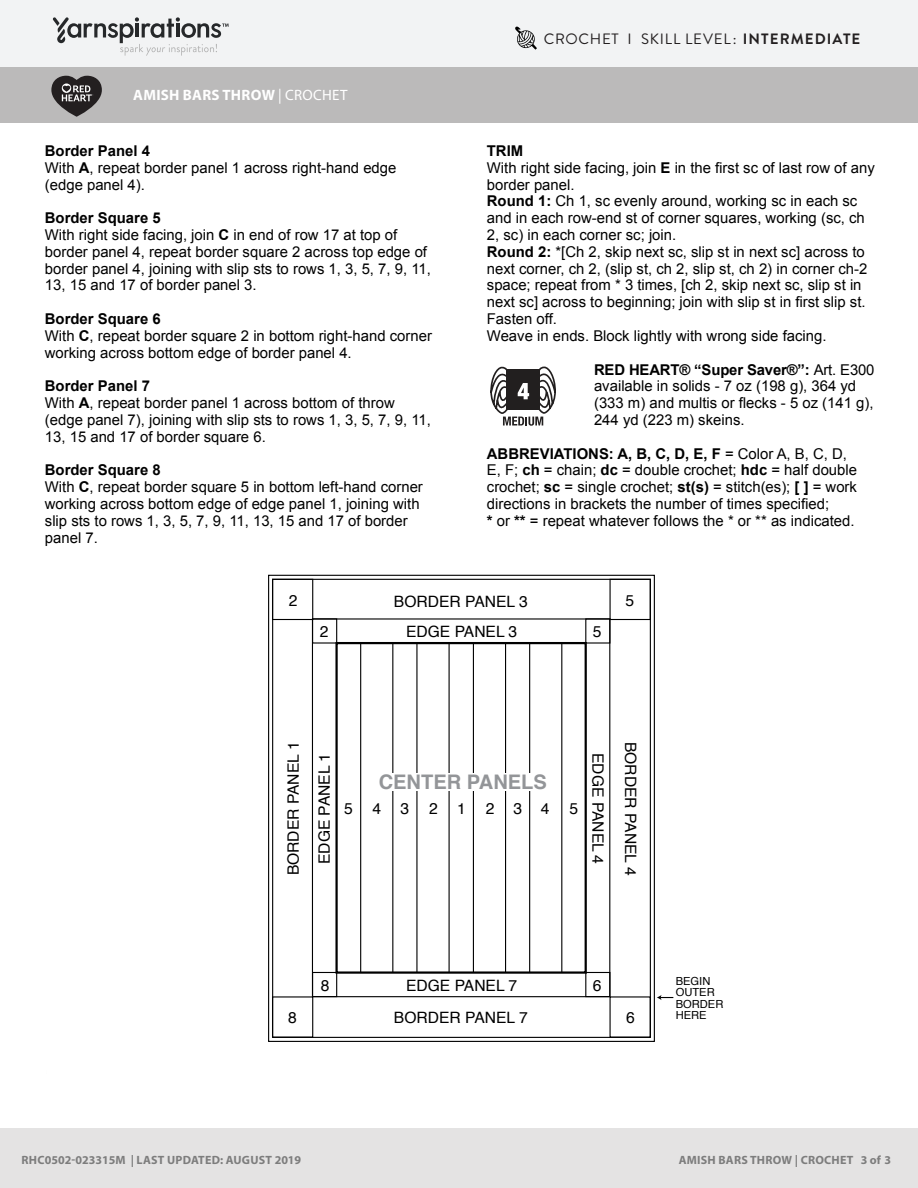
<style>
.page{position:relative;width:918px;height:1188px;background:#fff}
.page>*{position:absolute;margin:0;border:0;box-sizing:border-box;transform-origin:0 0}
.t1{font:700 20.1px "Helvetica";color:#939598}
.t2{font:15.6px/32.7px "Helvetica";color:#000;text-align:center}
.Skill_Level{font:15px "Brandon Grotesque";letter-spacing:.05em;color:#231f20}
.Pattern_Title{font:700 15px "Myriad Pro";letter-spacing:.02em;color:#fff}
.t3{font:14.85px/16.8px "Arial";color:#000}
.t4{font:700 12px "Myriad Pro";letter-spacing:.02em;color:#7d7d7d}
.t5{font:11.1px/11.1px "Helvetica";color:#000}
.s1{font-weight:400}
.s2{font-weight:700}
</style>
<div class="page">
<div style="left:0;top:0;width:918px;height:68px;background:#f2f3f4"></div>
<div style="left:0;top:68px;width:918px;height:55px;background:#bbbaba"></div>
<svg style="left:53px;top:17px;width:176px;height:39px"></svg>
<svg style="left:51px;top:76px;width:51px;height:41px"></svg>
<div style="left:0;top:1128px;width:918px;height:60px;background:#e4e3e3"></div>
<svg style="left:490px;top:366px;width:66px;height:60px"></svg>
<div style="left:272px;top:996px;width:41px;height:42px;border:1px solid #000"></div>
<div style="left:312px;top:972px;width:25px;height:25px;border:1px solid #000"></div>
<div style="left:312px;top:618px;width:298px;height:379px;border:1px solid #000"></div>
<div style="left:272px;top:579px;width:41px;height:41px;border:1px solid #000"></div>
<div style="left:610px;top:579px;width:41px;height:41px;border:1px solid #000"></div>
<div style="left:335px;top:642px;width:252px;height:332px;border:2px solid #000"></div>
<hr style="left:360px;top:643px;width:1px;height:330px;background:#000">
<hr style="left:392px;top:643px;width:1px;height:330px;background:#000">
<hr style="left:416px;top:643px;width:2px;height:330px;background:#000">
<hr style="left:449px;top:643px;width:1px;height:330px;background:#000">
<hr style="left:561px;top:643px;width:1px;height:330px;background:#000">
<hr style="left:529px;top:643px;width:1px;height:330px;background:#000">
<hr style="left:505px;top:643px;width:1px;height:330px;background:#000">
<hr style="left:473px;top:643px;width:1px;height:330px;background:#000">
<div style="left:312px;top:618px;width:25px;height:26px;border:1px solid #000"></div>
<div style="left:585px;top:618px;width:25px;height:26px;border:1px solid #000"></div>
<div style="left:585px;top:972px;width:25px;height:25px;border:1px solid #000"></div>
<div style="left:378px;top:773px;width:171px;height:18px;background:#fff"></div>
<svg style="left:657px;top:995px;width:16px;height:5px"></svg>
<svg style="left:515px;top:26px;width:22px;height:24px"></svg>
<p class="Pattern_Title" style="left:133px;top:85px;width:216px">AMISH BARS THROW <span class="s1">| CROCHET</span></p>
<p class="t3" style="left:45px;top:142px;width:353px"><span class="s2">Border Panel 4<br></span>With <span class="s2">A</span>, repeat border panel 1 across right-hand edge (edge panel 4).</p>
<p class="t3" style="left:45px;top:210px;width:388px"><span class="s2">Border Square 5<br></span>With right side facing, join <span class="s2">C</span> in end of row 17 at top of border panel 4, repeat border square 2 across top edge of border panel 4, joining with slip sts to rows 1, 3, 5, 7, 9, 11, 13, 15 and 17 of border panel 3.</p>
<p class="t3" style="left:45px;top:310px;width:389px"><span class="s2">Border Square 6<br></span>With <span class="s2">C</span>, repeat border square 2 in bottom right-hand corner working across bottom edge of border panel 4.</p>
<p class="t3" style="left:45px;top:378px;width:388px"><span class="s2">Border Panel 7<br></span>With <span class="s2">A</span>, repeat border panel 1 across bottom of throw (edge panel 7), joining with slip sts to rows 1, 3, 5, 7, 9, 11, 13, 15 and 17 of border square 6.</p>
<p class="t3" style="left:45px;top:462px;width:379px"><span class="s2">Border Square 8<br></span>With <span class="s2">C</span>, repeat border square 5 in bottom left-hand corner working across bottom edge of edge panel 1, joining with slip sts to rows 1, 3, 5, 7, 9, 11, 13, 15 and 17 of border panel 7.</p>
<p class="Skill_Level" style="left:544px;top:29px;width:318px">CROCHET I SKILL LEVEL: <span class="s2">INTERMEDIATE</span></p>
<p class="t3" style="left:487px;top:142px;width:389px"><span class="s2">TRIM<br></span>With right side facing, join <span class="s2">E</span> in the first sc of last row of any border panel.<br><span class="s2">Round 1:</span> Ch 1, sc evenly around, working sc in each sc and in each row-end st of corner squares, working (sc, ch 2, sc) in each corner sc; join.<br><span class="s2">Round 2:</span> *[Ch 2, skip next sc, slip st in next sc] across to next corner, ch 2, (slip st, ch 2, slip st, ch 2) in corner ch-2 space; repeat from * 3 times, [ch 2, skip next sc, slip st in next sc] across to beginning; join with slip st in first slip st.<br>Fasten off.<br>Weave in ends. Block lightly with wrong side facing.</p>
<p class="t3" style="left:594px;top:361px;width:282px"><span class="s2">RED HEART® “Super Saver®”:</span> Art. E300 available in solids - 7 oz (198 g), 364 yd (333 m) and multis or flecks - 5 oz (141 g), 244 yd (223 m) skeins.</p>
<p class="t3" style="left:487px;top:445px;width:372px"><span class="s2">ABBREVIATIONS: A, B, C, D, E, F</span> = Color A, B, C, D, E, F; <span class="s2">ch</span> = chain; <span class="s2">dc</span> = double crochet; <span class="s2">hdc</span> = half double crochet; <span class="s2">sc</span> = single crochet; <span class="s2">st(s)</span> = stitch(es); <span class="s2">[ ]</span> = work directions in brackets the number of times specified;<br><span class="s2">*</span> or <span class="s2">**</span> = repeat whatever follows the * or ** as indicated.</p>
<p class="t2" style="left:289px;top:584px;width:10px">2</p>
<p class="t2" style="left:625px;top:584px;width:10px">5</p>
<p class="t2" style="left:593px;top:615px;width:10px">5</p>
<p class="t2" style="left:394px;top:584px;width:135px">BORDER PANEL 3</p>
<p class="t2" style="left:406px;top:615px;width:113px">EDGE PANEL 3</p>
<p class="t2" style="left:320px;top:615px;width:10px">2</p>
<p class="t2" style="left:277px;top:875px;width:135px;rotate:-90deg">BORDER PANEL 1</p>
<p class="t2" style="left:308px;top:864px;width:113px;rotate:-90deg">EDGE PANEL 1</p>
<p class="t1" style="left:379px;top:764px;width:170px">CENTER PANELS</p>
<p class="t2" style="left:429px;top:792px;width:10px">2</p>
<p class="t2" style="left:344px;top:792px;width:10px">5</p>
<p class="t2" style="left:373px;top:792px;width:38px">4 3</p>
<p class="t2" style="left:486px;top:792px;width:65px">234</p>
<p class="t2" style="left:569px;top:792px;width:10px">5</p>
<p class="t2" style="left:457px;top:792px;width:10px">1</p>
<p class="t2" style="left:648px;top:742px;width:135px;rotate:90deg">BORDER PANEL 4<br>EDGE PANEL 4</p>
<p class="t2" style="left:321px;top:969px;width:10px">8</p>
<p class="t2" style="left:406px;top:969px;width:113px">EDGE PANEL 7</p>
<p class="t2" style="left:593px;top:969px;width:10px">6</p>
<p class="t5" style="left:676px;top:976px;width:49px">BEGIN<br>OUTER<br>BORDER</p>
<p class="t2" style="left:288px;top:1001px;width:10px">8</p>
<p class="t5" style="left:676px;top:1009px;width:33px">HERE</p>
<p class="t2" style="left:394px;top:1001px;width:135px">BORDER PANEL 7</p>
<p class="t2" style="left:626px;top:1001px;width:10px">6</p>
<p class="t4" style="left:22px;top:1152px;width:281px">RHC0502-023315M | LAST UPDATED: AUGUST 2019</p>
<p class="t4" style="left:679px;top:1152px;width:214px">AMISH BARS THROW | CROCHET 3 of 3</p>
</div>
